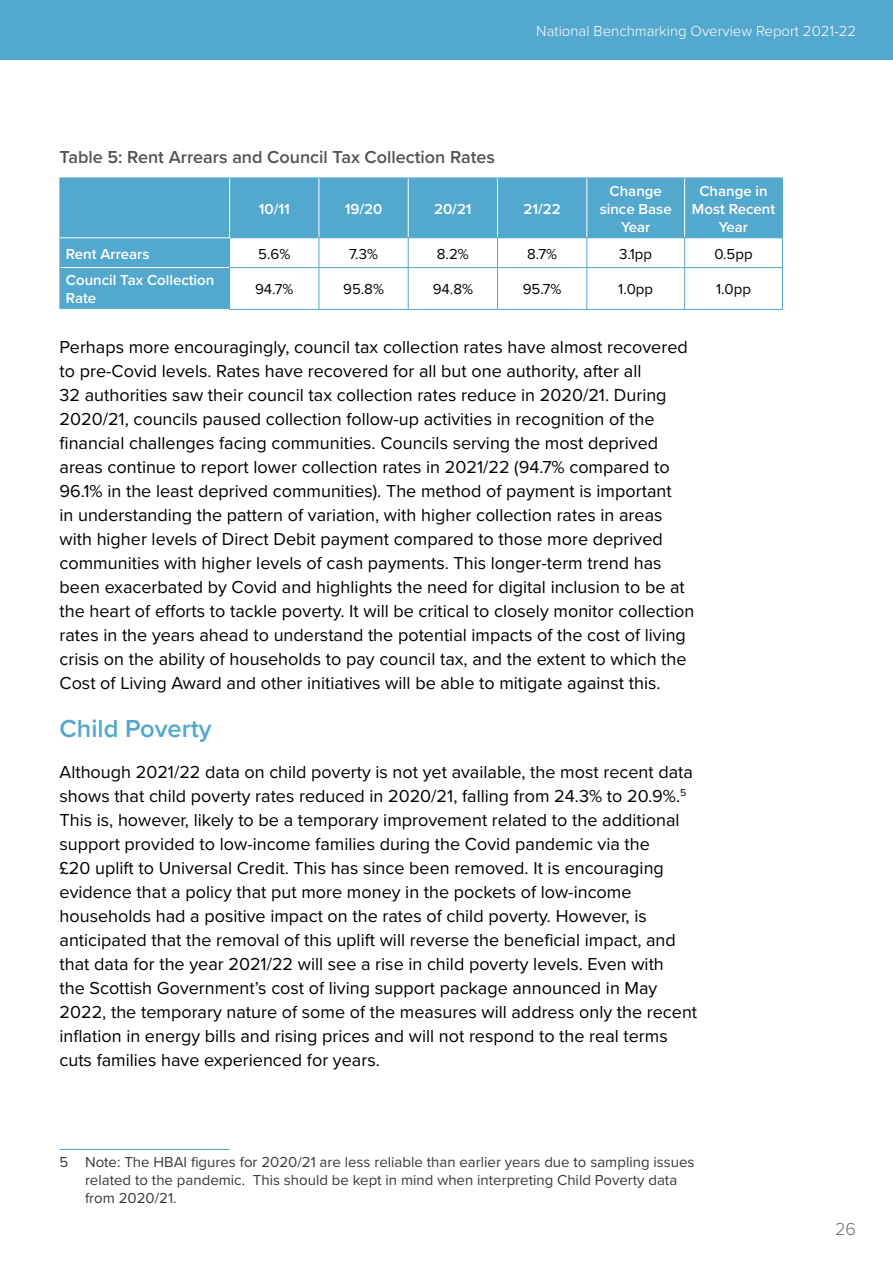
<style>
.page{position:relative;width:893px;height:1263px;background:#fff}
.page>*{position:absolute;margin:0;border:0;box-sizing:border-box;transform-origin:0 0}
.t1{font:600 25.5px "Proxima Nova";color:#53a8cd}
.body_text{font:18px/24px "Proxima Nova";color:#000}
.Table_title{font:600 18px "Proxima Nova";color:#555453}
.t2{font:300 18px "Proxima Nova";color:#6d6f70}
.Footnotes{font:15px/18px "Proxima Nova";color:#393939}
.Table_title-2{font:600 15px/18px "Proxima Nova";color:#fff;text-align:center}
.t3{font:15px "Proxima Nova";color:#000}
.t4{font:300 15px "Proxima Nova";color:#fff}
</style>
<div class="page">
<div style="left:0;top:0;width:893px;height:60px;background:#53a8cd"></div>
<svg style="left:61px;top:179px;width:721px;height:130px;fill:#53a8cd"></svg>
<hr style="left:319px;top:178px;width:1px;height:59px;background:#fff">
<hr style="left:408px;top:178px;width:1px;height:59px;background:#fff">
<hr style="left:497px;top:178px;width:1px;height:59px;background:#fff">
<hr style="left:586px;top:178px;width:1px;height:59px;background:#fff">
<hr style="left:684px;top:178px;width:1px;height:59px;background:#fff">
<hr style="left:60px;top:267px;width:169px;height:1px;background:#fff">
<svg style="left:319px;top:238px;width:1px;height:29px"></svg>
<svg style="left:408px;top:238px;width:1px;height:29px"></svg>
<svg style="left:497px;top:238px;width:1px;height:29px"></svg>
<svg style="left:586px;top:238px;width:1px;height:29px"></svg>
<svg style="left:684px;top:238px;width:1px;height:29px"></svg>
<svg style="left:782px;top:238px;width:1px;height:29px"></svg>
<hr style="left:229px;top:267px;width:90px;height:1px;background:#53a8cd">
<hr style="left:319px;top:267px;width:89px;height:1px;background:#53a8cd">
<hr style="left:319px;top:268px;width:1px;height:41px;background:#53a8cd">
<hr style="left:408px;top:267px;width:89px;height:1px;background:#53a8cd">
<hr style="left:408px;top:268px;width:1px;height:41px;background:#53a8cd">
<hr style="left:497px;top:267px;width:90px;height:1px;background:#53a8cd">
<hr style="left:497px;top:268px;width:1px;height:41px;background:#53a8cd">
<hr style="left:587px;top:267px;width:98px;height:1px;background:#53a8cd">
<hr style="left:586px;top:268px;width:1px;height:41px;background:#53a8cd">
<hr style="left:685px;top:267px;width:98px;height:1px;background:#53a8cd">
<hr style="left:684px;top:268px;width:1px;height:41px;background:#53a8cd">
<hr style="left:782px;top:268px;width:1px;height:41px;background:#53a8cd">
<hr style="left:229px;top:309px;width:90px;height:1px;background:#53a8cd">
<hr style="left:319px;top:309px;width:89px;height:1px;background:#53a8cd">
<hr style="left:408px;top:309px;width:89px;height:1px;background:#53a8cd">
<hr style="left:497px;top:309px;width:90px;height:1px;background:#53a8cd">
<hr style="left:587px;top:309px;width:98px;height:1px;background:#53a8cd">
<hr style="left:685px;top:309px;width:98px;height:1px;background:#53a8cd">
<hr style="left:60px;top:178px;width:170px;height:1px;background:#53a8cd">
<hr style="left:60px;top:178px;width:1px;height:60px;background:#53a8cd">
<hr style="left:230px;top:178px;width:89px;height:1px;background:#53a8cd">
<hr style="left:319px;top:178px;width:89px;height:1px;background:#53a8cd">
<hr style="left:408px;top:178px;width:89px;height:1px;background:#53a8cd">
<hr style="left:497px;top:178px;width:90px;height:1px;background:#53a8cd">
<hr style="left:587px;top:178px;width:98px;height:1px;background:#53a8cd">
<hr style="left:685px;top:178px;width:98px;height:1px;background:#53a8cd">
<hr style="left:782px;top:178px;width:1px;height:59px;background:#53a8cd">
<hr style="left:230px;top:237px;width:89px;height:1px;background:#53a8cd">
<hr style="left:319px;top:237px;width:89px;height:1px;background:#53a8cd">
<hr style="left:408px;top:237px;width:89px;height:1px;background:#53a8cd">
<hr style="left:497px;top:237px;width:90px;height:1px;background:#53a8cd">
<hr style="left:587px;top:237px;width:98px;height:1px;background:#53a8cd">
<hr style="left:685px;top:237px;width:98px;height:1px;background:#53a8cd">
<hr style="left:60px;top:238px;width:1px;height:30px;background:#53a8cd">
<svg style="left:229px;top:238px;width:1px;height:29px"></svg>
<hr style="left:60px;top:268px;width:1px;height:41px;background:#53a8cd">
<hr style="left:229px;top:268px;width:1px;height:41px;background:#53a8cd">
<hr style="left:229px;top:178px;width:1px;height:59px;background:#fff">
<hr style="left:60px;top:237px;width:170px;height:1px;background:#fff">
<hr style="left:60px;top:1149px;width:170px;height:1px;background:#53a8cd">
<p class="t4" style="left:536px;top:20px;width:321px">National Benchmarking Overview Report 2021-22</p>
<p class="Table_title" style="left:60px;top:144px;width:437px">Table 5: Rent Arrears and Council Tax Collection Rates</p>
<p class="Table_title-2" style="left:259px;top:199px;width:33px">10/11</p>
<p class="Table_title-2" style="left:345px;top:199px;width:39px">19/20</p>
<p class="Table_title-2" style="left:434px;top:199px;width:39px">20/21</p>
<p class="Table_title-2" style="left:524px;top:199px;width:39px">21/22</p>
<p class="Table_title-2" style="left:600px;top:181px;width:74px">Change since Base<br>Year</p>
<p class="Table_title-2" style="left:692px;top:181px;width:85px">Change in<br>Most Recent<br>Year</p>
<p class="Table_title-2" style="left:66px;top:244px;width:85px">Rent Arrears</p>
<p class="t3" style="left:258px;top:242px;width:34px">5.6%</p>
<p class="t3" style="left:349px;top:242px;width:31px">7.3%</p>
<p class="t3" style="left:437px;top:242px;width:33px">8.2%</p>
<p class="t3" style="left:527px;top:242px;width:31px">8.7%</p>
<p class="t3" style="left:619px;top:242px;width:34px">3.1pp</p>
<p class="t3" style="left:714px;top:242px;width:40px">0.5pp</p>
<p class="Table_title-2" style="left:66px;top:271px;width:150px;text-align:left">Council Tax Collection<br>Rate</p>
<p class="t3" style="left:255px;top:278px;width:40px">94.7%</p>
<p class="t3" style="left:343px;top:278px;width:42px">95.8%</p>
<p class="t3" style="left:433px;top:278px;width:42px">94.8%</p>
<p class="t3" style="left:523px;top:278px;width:40px">95.7%</p>
<p class="t3" style="left:618px;top:278px;width:36px">1.0pp</p>
<p class="t3" style="left:716px;top:278px;width:36px">1.0pp</p>
<p class="body_text" style="left:60px;top:334px;width:636px">Perhaps more encouragingly, council tax collection rates have almost recovered to pre-Covid levels. Rates have recovered for all but one authority, after all<br>32 authorities saw their council tax collection rates reduce in 2020/21. During 2020/21, councils paused collection follow-up activities in recognition of the financial challenges facing communities. Councils serving the most deprived areas continue to report lower collection rates in 2021/22 (94.7% compared to 96.1% in the least deprived communities). The method of payment is important<br>in understanding the pattern of variation, with higher collection rates in areas with higher levels of Direct Debit payment compared to those more deprived communities with higher levels of cash payments. This longer-term trend has been exacerbated by Covid and highlights the need for digital inclusion to be at the heart of efforts to tackle poverty. It will be critical to closely monitor collection rates in the years ahead to understand the potential impacts of the cost of living crisis on the ability of households to pay council tax, and the extent to which the Cost of Living Award and other initiatives will be able to mitigate against this.</p>
<h3 class="t1" style="left:60px;top:709px;width:154px">Child Poverty</h3>
<p class="body_text" style="left:60px;top:759px;width:639px">Although 2021/22 data on child poverty is not yet available, the most recent data shows that child poverty rates reduced in 2020/21, falling from 24.3% to 20.9%.<sup>5<br></sup>This is, however, likely to be a temporary improvement related to the additional support provided to low-income families during the Covid pandemic via the<br>£20 uplift to Universal Credit. This has since been removed. It is encouraging evidence that a policy that put more money in the pockets of low-income households had a positive impact on the rates of child poverty. However, is anticipated that the removal of this uplift will reverse the beneficial impact, and that data for the year 2021/22 will see a rise in child poverty levels. Even with<br>the Scottish Government’s cost of living support package announced in May 2022, the temporary nature of some of the measures will address only the recent inflation in energy bills and rising prices and will not respond to the real terms cuts families have experienced for years.</p>
<p class="Footnotes" style="left:85px;top:1153px;width:611px;text-indent:-26px">5 Note: The HBAI figures for 2020/21 are less reliable than earlier years due to sampling issues related to the pandemic. This should be kept in mind when interpreting Child Poverty data from 2020/21.</p>
<p class="t2" style="left:835px;top:1216px;width:22px">26</p>
</div>
